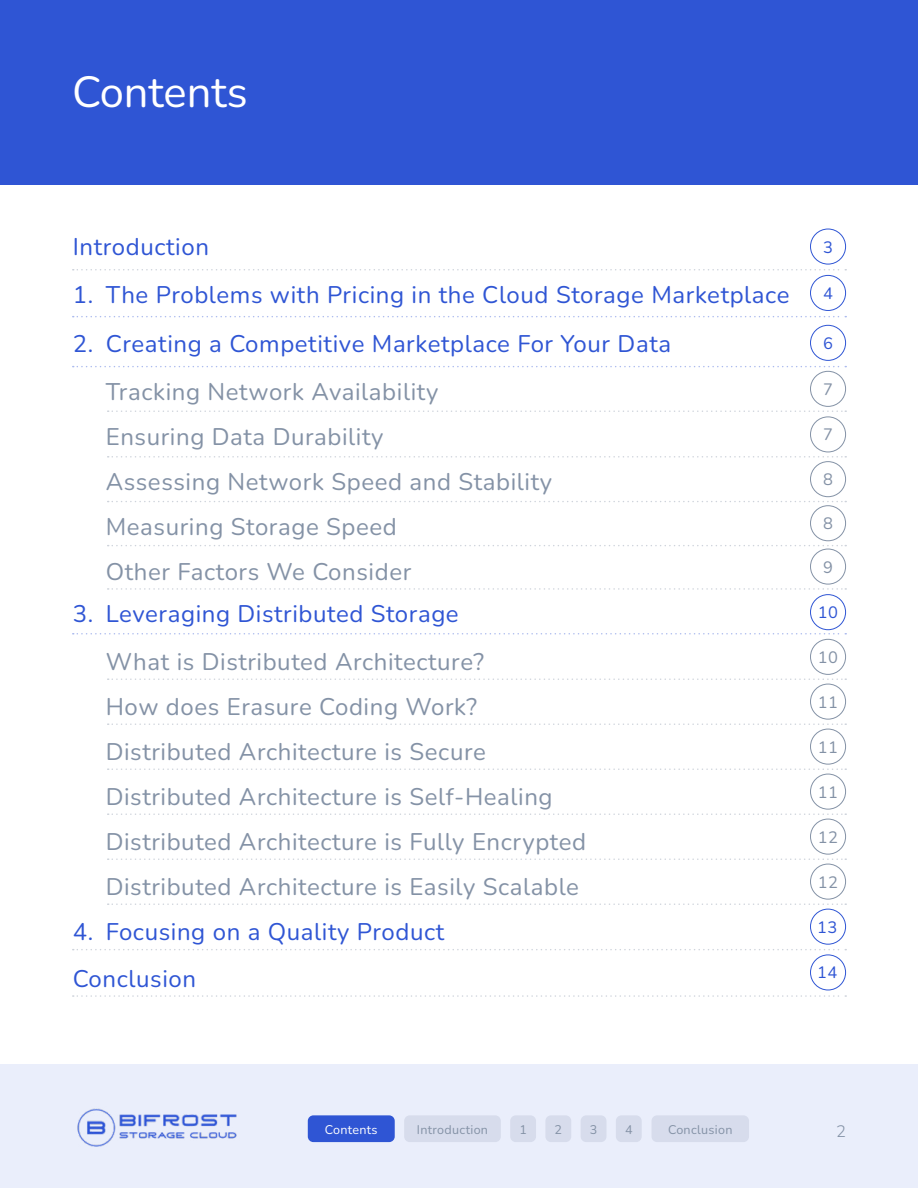
<style>
.page{position:relative;width:918px;height:1188px;background:#fff}
.page>*{position:absolute;margin:0;border:0;box-sizing:border-box;transform-origin:0 0}
.H2-white{font:43.5px "Nunito";color:#fff}
.TOC2{font:24px "Nunito";letter-spacing:.025em;color:#8492a6}
.TOC1{font:24px "Nunito";letter-spacing:.025em;color:#2f55d4}
.Body{font:16.5px "Nunito";letter-spacing:.025em;color:#8492a6}
.Body-2{font:16.5px "Nunito";color:#2f55d4}
.t1{font:300 16.5px "Nunito";color:#8492a6}
.t2{font:12.6px "Nunito";letter-spacing:.025em;color:#8492a6}
.t3{font:12.6px "Nunito";letter-spacing:.025em;color:#fff}
</style>
<div class="page">
<div style="left:0;top:1064px;width:918px;height:124px;background:#eaeefb"></div>
<img style="left:77px;top:1108px;width:160px;height:39px">
<div style="left:0;top:0;width:918px;height:185px;background:#2f55d4"></div>
<div style="left:810px;top:229px;width:36px;height:35px;border:1px solid #2f55d4;border-radius:50%"></div>
<div style="left:810px;top:275px;width:36px;height:36px;border:1px solid #2f55d4;border-radius:50%"></div>
<div style="left:810px;top:594px;width:36px;height:36px;border:1px solid #2f55d4;border-radius:50%"></div>
<div style="left:810px;top:325px;width:36px;height:36px;border:1px solid #2f55d4;border-radius:50%"></div>
<div style="left:810px;top:371px;width:36px;height:36px;border:1px solid #8492a6;border-radius:50%"></div>
<div style="left:810px;top:416px;width:36px;height:36px;border:1px solid #8492a6;border-radius:50%"></div>
<div style="left:810px;top:461px;width:36px;height:36px;border:1px solid #8492a6;border-radius:50%"></div>
<div style="left:810px;top:505px;width:36px;height:36px;border:1px solid #8492a6;border-radius:50%"></div>
<div style="left:810px;top:549px;width:36px;height:36px;border:1px solid #8492a6;border-radius:50%"></div>
<div style="left:810px;top:639px;width:36px;height:36px;border:1px solid #8492a6;border-radius:50%"></div>
<div style="left:810px;top:684px;width:36px;height:36px;border:1px solid #8492a6;border-radius:50%"></div>
<div style="left:810px;top:729px;width:36px;height:36px;border:1px solid #8492a6;border-radius:50%"></div>
<div style="left:810px;top:774px;width:36px;height:36px;border:1px solid #8492a6;border-radius:50%"></div>
<div style="left:810px;top:819px;width:36px;height:36px;border:1px solid #8492a6;border-radius:50%"></div>
<div style="left:810px;top:864px;width:36px;height:36px;border:1px solid #8492a6;border-radius:50%"></div>
<div style="left:810px;top:909px;width:36px;height:36px;border:1px solid #2f55d4;border-radius:50%"></div>
<div style="left:810px;top:955px;width:36px;height:35px;border:1px solid #2f55d4;border-radius:50%"></div>
<svg style="left:73px;top:269px;width:773px;height:1px"></svg>
<svg style="left:73px;top:316px;width:773px;height:1px"></svg>
<svg style="left:73px;top:366px;width:773px;height:1px"></svg>
<svg style="left:73px;top:633px;width:773px;height:2px"></svg>
<svg style="left:108px;top:410px;width:738px;height:2px"></svg>
<svg style="left:108px;top:456px;width:738px;height:2px"></svg>
<svg style="left:108px;top:501px;width:738px;height:1px"></svg>
<svg style="left:108px;top:545px;width:738px;height:1px"></svg>
<svg style="left:108px;top:588px;width:738px;height:2px"></svg>
<svg style="left:108px;top:678px;width:738px;height:2px"></svg>
<svg style="left:108px;top:723px;width:738px;height:2px"></svg>
<svg style="left:108px;top:768px;width:738px;height:2px"></svg>
<svg style="left:108px;top:813px;width:738px;height:2px"></svg>
<svg style="left:108px;top:858px;width:738px;height:2px"></svg>
<svg style="left:108px;top:903px;width:738px;height:2px"></svg>
<svg style="left:73px;top:949px;width:773px;height:1px"></svg>
<svg style="left:73px;top:995px;width:773px;height:2px"></svg>
<div style="left:404px;top:1115px;width:97px;height:27px;background:#d7dcec;border-radius:6px"></div>
<div style="left:510px;top:1115px;width:26px;height:27px;background:#d7dcec;border-radius:6px"></div>
<div style="left:545px;top:1115px;width:26px;height:27px;background:#d7dcec;border-radius:6px"></div>
<div style="left:581px;top:1115px;width:25px;height:27px;background:#d7dcec;border-radius:6px"></div>
<div style="left:616px;top:1115px;width:26px;height:27px;background:#d7dcec;border-radius:6px"></div>
<div style="left:652px;top:1115px;width:97px;height:27px;background:#d7dcec;border-radius:6px"></div>
<div style="left:308px;top:1115px;width:87px;height:27px;background:#2f55d4;border-radius:6px"></div>
<p class="H2-white" style="left:72px;top:62px;width:177px">Contents</p>
<p class="TOC1" style="left:73px;top:230px;width:138px">Introduction</p>
<p class="TOC1" style="left:73px;top:278px;width:718px">1. The Problems with Pricing in the Cloud Storage Marketplace</p>
<p class="TOC1" style="left:73px;top:327px;width:600px">2. Creating a Competitive Marketplace For Your Data</p>
<p class="TOC2" style="left:106px;top:375px;width:334px">Tracking Network Availability</p>
<p class="TOC2" style="left:106px;top:420px;width:279px">Ensuring Data Durability</p>
<p class="TOC2" style="left:106px;top:465px;width:448px">Assessing Network Speed and Stability</p>
<p class="TOC2" style="left:106px;top:510px;width:293px">Measuring Storage Speed</p>
<p class="TOC2" style="left:106px;top:555px;width:307px">Other Factors We Consider</p>
<p class="TOC1" style="left:73px;top:597px;width:388px">3. Leveraging Distributed Storage</p>
<p class="TOC2" style="left:106px;top:645px;width:380px">What is Distributed Architecture?</p>
<p class="TOC2" style="left:106px;top:690px;width:373px">How does Erasure Coding Work?</p>
<p class="TOC2" style="left:106px;top:735px;width:382px">Distributed Architecture is Secure</p>
<p class="TOC2" style="left:106px;top:780px;width:448px">Distributed Architecture is Self-Healing</p>
<p class="TOC2" style="left:106px;top:825px;width:482px">Distributed Architecture is Fully Encrypted</p>
<p class="TOC2" style="left:106px;top:870px;width:475px">Distributed Architecture is Easily Scalable</p>
<p class="TOC1" style="left:73px;top:915px;width:373px">4. Focusing on a Quality Product</p>
<p class="TOC1" style="left:73px;top:962px;width:125px">Conclusion</p>
<p class="Body-2" style="left:823px;top:235px;width:11px">3</p>
<p class="Body-2" style="left:823px;top:282px;width:11px">4</p>
<p class="Body-2" style="left:823px;top:332px;width:11px">6</p>
<p class="Body" style="left:823px;top:378px;width:11px">7</p>
<p class="Body" style="left:823px;top:423px;width:11px">7</p>
<p class="Body" style="left:823px;top:468px;width:11px">8</p>
<p class="Body" style="left:823px;top:512px;width:11px">8</p>
<p class="Body" style="left:823px;top:555px;width:11px">9</p>
<p class="Body-2" style="left:818px;top:601px;width:22px">10</p>
<p class="Body" style="left:818px;top:646px;width:22px">10</p>
<p class="Body" style="left:818px;top:691px;width:22px">11</p>
<p class="Body" style="left:818px;top:736px;width:22px">11</p>
<p class="Body" style="left:818px;top:781px;width:22px">11</p>
<p class="Body" style="left:818px;top:826px;width:22px">12</p>
<p class="Body" style="left:818px;top:871px;width:22px">12</p>
<p class="Body-2" style="left:817px;top:915px;width:22px">13</p>
<p class="Body-2" style="left:817px;top:961px;width:22px">14</p>
<h2 class="t3" style="left:325px;top:1121px;width:54px">Contents</h2>
<h2 class="t2" style="left:417px;top:1121px;width:73px">Introduction</h2>
<h2 class="t2" style="left:519px;top:1121px;width:9px">1</h2>
<h2 class="t2" style="left:555px;top:1121px;width:9px">2</h2>
<h2 class="t2" style="left:590px;top:1121px;width:9px">3</h2>
<h2 class="t2" style="left:625px;top:1121px;width:9px">4</h2>
<h2 class="t2" style="left:668px;top:1121px;width:66px">Conclusion</h2>
<p class="t1" style="left:836px;top:1120px;width:11px">2</p>
</div>
